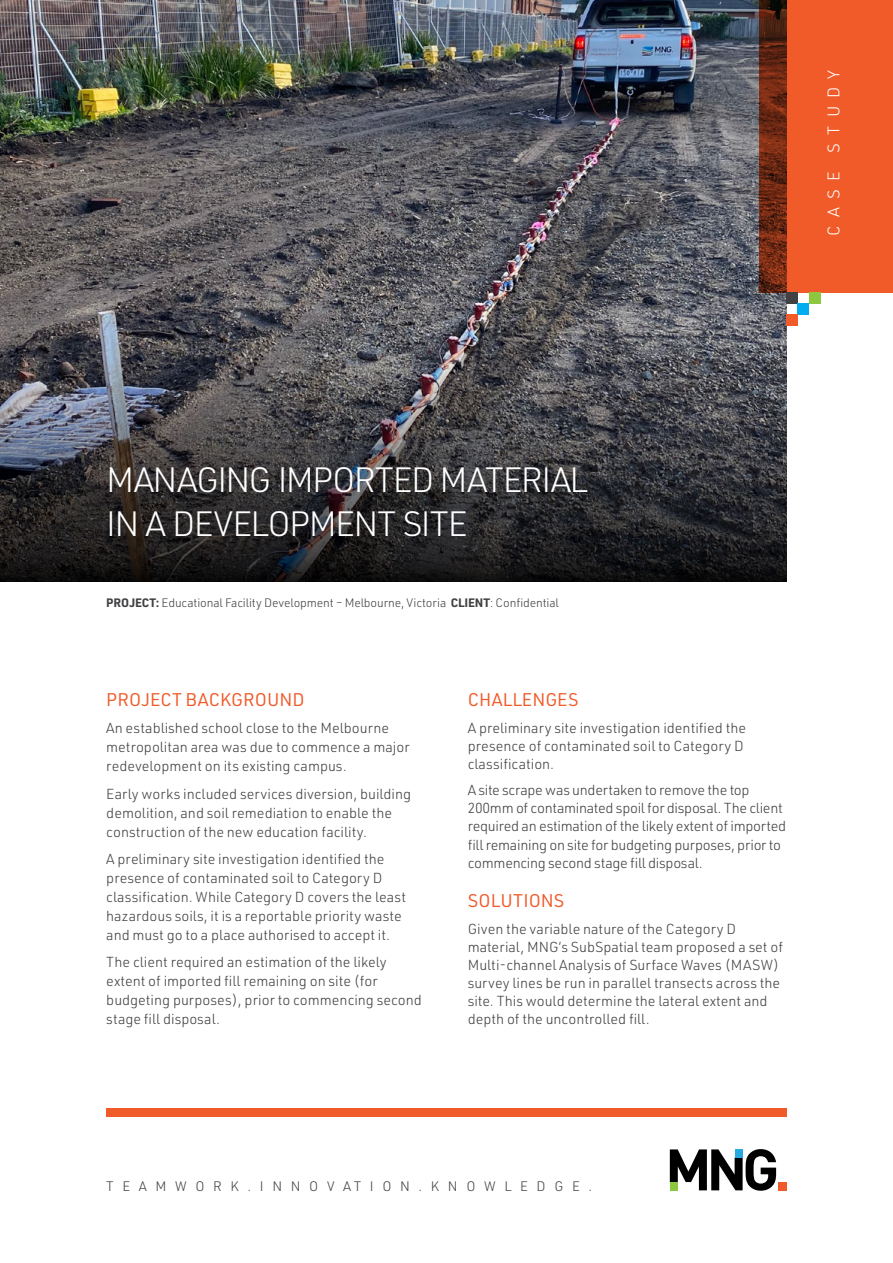
<style>
.page{position:relative;width:893px;height:1263px;background:#fff}
.page>*{position:absolute;margin:0;border:0;box-sizing:border-box;transform-origin:0 0}
.t1{font:300 34.5px/43.5px "URWDIN";letter-spacing:-.05em;color:#fff}
.t2{font:18px "URWDIN";color:#f15a29}
.t3{font:300 16.5px "URWDIN";letter-spacing:.5em;color:#fff}
.t4{font:300 14.25px/18.9px "URWDIN";color:#414042}
.t5{font:300 14.25px/18px "URWDIN";letter-spacing:-.02em;color:#414042}
.t6{font:300 13.5px "URWDIN";color:#414042}
.t7{font:300 12px "URWDIN";letter-spacing:-.01em;color:#414042}
.s1{font-weight:700}
</style>
<div class="page">
<img style="left:0;top:0;width:759px;height:292px">
<svg style="left:759px;top:0;width:134px;height:292px;background:#d34f24"></svg>
<svg style="left:0;top:292px;width:787px;height:289px;background:#424145"></svg>
<div style="left:787px;top:292px;width:11px;height:11px;background:#414042"></div>
<div style="left:798px;top:304px;width:11px;height:11px;background:#00aeef"></div>
<div style="left:787px;top:315px;width:11px;height:11px;background:#f15a29"></div>
<div style="left:809px;top:292px;width:11px;height:11px;background:#8dc63f"></div>
<svg style="left:670px;top:1149px;width:106px;height:42px"></svg>
<div style="left:670px;top:1182px;width:8px;height:8px;background:#8dc63f"></div>
<div style="left:735px;top:1149px;width:8px;height:8px;background:#28aae1"></div>
<div style="left:778px;top:1182px;width:9px;height:8px;background:#f15a29"></div>
<div style="left:106px;top:1108px;width:681px;height:9px;background:#f15a29"></div>
<p class="t3" style="left:823px;top:236px;width:167px;rotate:-90deg">CASE STUDY</p>
<h1 class="t1" style="left:106px;top:457px;width:483px">MANAGING IMPORTED MATERIAL<br>IN A DEVELOPMENT SITE</h1>
<p class="t7" style="left:106px;top:595px;width:454px"><span class="s1">PROJECT:</span> Educational Facility Development – Melbourne, Victoria <span class="s1">CLIENT</span>: Confidential</p>
<p class="t2" style="left:106px;top:688px;width:200px">PROJECT BACKGROUND</p>
<p class="t4" style="left:106px;top:718px;width:305px">An established school close to the Melbourne metropolitan area was due to commence a major redevelopment on its existing campus.</p>
<p class="t4" style="left:106px;top:784px;width:306px">Early works included services diversion, building demolition, and soil remediation to enable the construction of the new education facility.</p>
<p class="t4" style="left:106px;top:849px;width:301px">A preliminary site investigation identified the presence of contaminated soil to Category D classification. While Category D covers the least hazardous soils, it is a reportable priority waste and must go to a place authorised to accept it.</p>
<p class="t4" style="left:106px;top:952px;width:317px">The client required an estimation of the likely extent of imported fill remaining on site (for budgeting purposes), prior to commencing second stage fill disposal.</p>
<p class="t2" style="left:468px;top:688px;width:112px">CHALLENGES</p>
<p class="t4" style="left:468px;top:718px;width:280px;line-height:18px">A preliminary site investigation identified the presence of contaminated soil to Category D classification.</p>
<p class="t5" style="left:468px;top:781px;width:320px">A site scrape was undertaken to remove the top 200mm of contaminated spoil for disposal. The client required an estimation of the likely extent of imported fill remaining on site for budgeting purposes, prior to commencing second stage fill disposal.</p>
<p class="t2" style="left:468px;top:889px;width:98px">SOLUTIONS</p>
<p class="t4" style="left:468px;top:919px;width:317px;line-height:18px">Given the variable nature of the Category D material, MNG’s SubSpatial team proposed a set of Multi-channel Analysis of Surface Waves (MASW) survey lines be run in parallel transects across the site. This would determine the lateral extent and depth of the uncontrolled fill.</p>
<p class="t6" style="left:106px;top:1177px;width:487px">T E A M W O R K . I N N O V AT I O N . K N O W L E D G E .</p>
</div>
